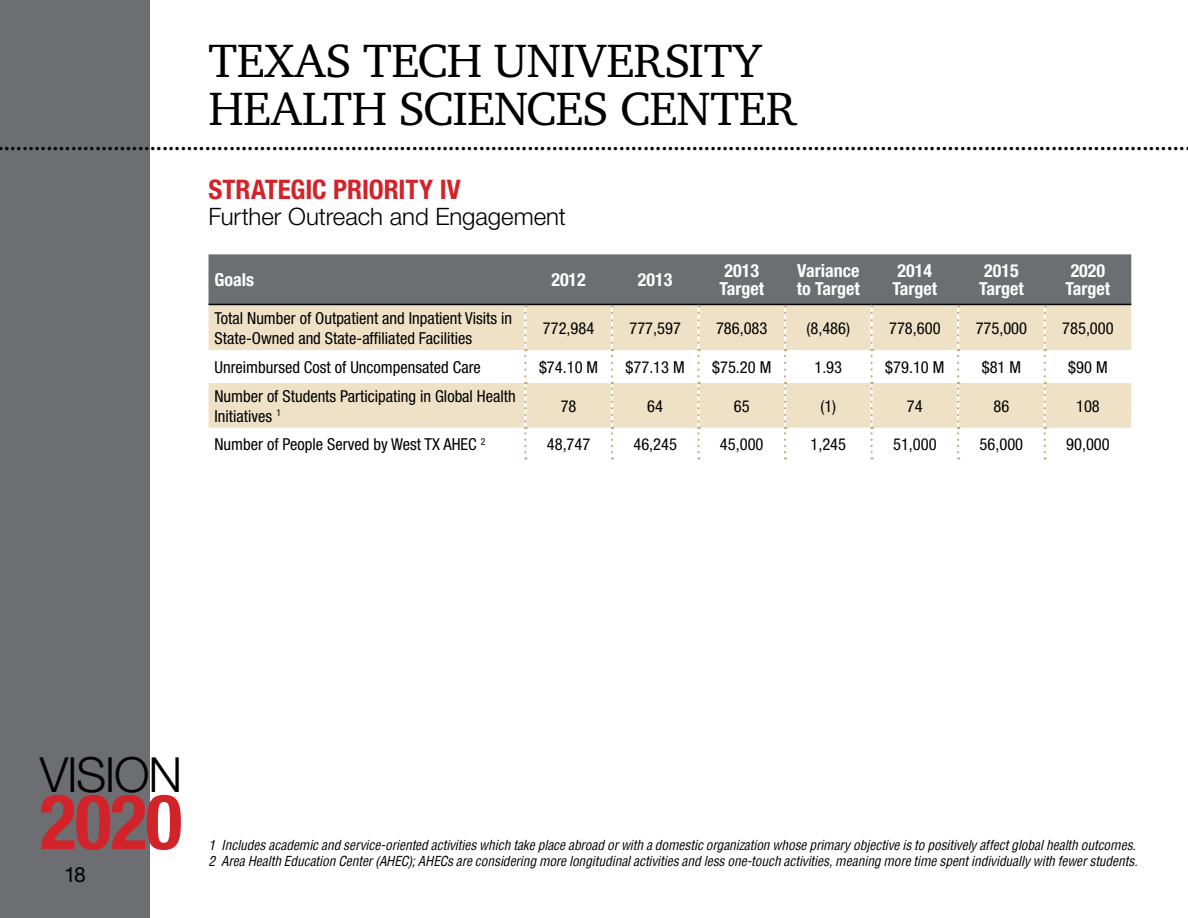
<style>
.page{position:relative;width:1188px;height:918px;background:#fff}
.page>*{position:absolute;margin:0;border:0;box-sizing:border-box;transform-origin:0 0}
.t1{font:700 condensed 76.5px "Helvetica Neue";color:#d2232a}
.t2{font:300 48.45px "Helvetica Neue";letter-spacing:-.03em;color:#000}
.t3{font:48px/48px "Charter BT";letter-spacing:-.01em;color:#000}
.t4{font:27px "Charter BT";color:#000}
.t5{font:700 condensed 27px "Helvetica Neue";color:#d2232a}
.t6{font:300 24px "Helvetica Neue";color:#000}
.t7{font:21px "Helvetica Neue";color:#000}
.t8{font:700 condensed 18px/18px "Helvetica Neue";color:#fff}
.t9{font:condensed 16.5px/19.8px "Helvetica Neue";color:#000}
.t10{font:italic condensed 13.5px/16.2px "Helvetica";letter-spacing:-.005em;color:#000}
</style>
<div class="page">
<div style="left:208px;top:254px;width:923px;height:50px;background:#6d6e71"></div>
<div style="left:208px;top:305px;width:923px;height:45px;background:#eee1c6"></div>
<svg style="left:208px;top:350px;width:923px;height:110px"></svg>
<hr style="left:524px;top:306px;width:2px;height:44px;background:#fff">
<hr style="left:611px;top:306px;width:2px;height:44px;background:#fff">
<hr style="left:697px;top:306px;width:3px;height:44px;background:#fff">
<hr style="left:784px;top:306px;width:2px;height:44px;background:#fff">
<hr style="left:870px;top:306px;width:3px;height:44px;background:#fff">
<hr style="left:957px;top:306px;width:2px;height:44px;background:#fff">
<hr style="left:1044px;top:306px;width:2px;height:44px;background:#fff">
<hr style="left:524px;top:350px;width:2px;height:33px;background:#fff">
<hr style="left:611px;top:350px;width:2px;height:33px;background:#fff">
<hr style="left:697px;top:350px;width:3px;height:33px;background:#fff">
<hr style="left:784px;top:350px;width:2px;height:33px;background:#fff">
<hr style="left:870px;top:350px;width:3px;height:33px;background:#fff">
<hr style="left:957px;top:350px;width:2px;height:33px;background:#fff">
<hr style="left:1044px;top:350px;width:2px;height:33px;background:#fff">
<hr style="left:524px;top:383px;width:2px;height:45px;background:#fff">
<hr style="left:611px;top:383px;width:2px;height:45px;background:#fff">
<hr style="left:697px;top:383px;width:3px;height:45px;background:#fff">
<hr style="left:784px;top:383px;width:2px;height:45px;background:#fff">
<hr style="left:870px;top:383px;width:3px;height:45px;background:#fff">
<hr style="left:957px;top:383px;width:2px;height:45px;background:#fff">
<hr style="left:1044px;top:383px;width:2px;height:45px;background:#fff">
<hr style="left:208px;top:304px;width:317px;height:1px;background:#000">
<hr style="left:525px;top:304px;width:87px;height:1px;background:#000">
<hr style="left:612px;top:304px;width:86px;height:1px;background:#000">
<hr style="left:698px;top:304px;width:87px;height:1px;background:#000">
<hr style="left:785px;top:304px;width:87px;height:1px;background:#000">
<hr style="left:872px;top:304px;width:86px;height:1px;background:#000">
<hr style="left:958px;top:304px;width:87px;height:1px;background:#000">
<hr style="left:1045px;top:304px;width:86px;height:1px;background:#000">
<svg style="left:524px;top:305px;width:2px;height:38px"></svg>
<svg style="left:611px;top:305px;width:2px;height:38px"></svg>
<svg style="left:697px;top:305px;width:3px;height:38px"></svg>
<svg style="left:784px;top:305px;width:2px;height:38px"></svg>
<svg style="left:870px;top:305px;width:3px;height:38px"></svg>
<svg style="left:957px;top:305px;width:2px;height:38px"></svg>
<svg style="left:1044px;top:305px;width:2px;height:38px"></svg>
<svg style="left:524px;top:349px;width:2px;height:27px"></svg>
<svg style="left:611px;top:349px;width:2px;height:27px"></svg>
<svg style="left:697px;top:349px;width:3px;height:27px"></svg>
<svg style="left:784px;top:349px;width:2px;height:27px"></svg>
<svg style="left:870px;top:349px;width:3px;height:27px"></svg>
<svg style="left:957px;top:349px;width:2px;height:27px"></svg>
<svg style="left:1044px;top:349px;width:2px;height:27px"></svg>
<svg style="left:524px;top:382px;width:2px;height:39px"></svg>
<svg style="left:611px;top:382px;width:2px;height:39px"></svg>
<svg style="left:697px;top:382px;width:3px;height:39px"></svg>
<svg style="left:784px;top:382px;width:2px;height:39px"></svg>
<svg style="left:870px;top:382px;width:3px;height:39px"></svg>
<svg style="left:957px;top:382px;width:2px;height:39px"></svg>
<svg style="left:1044px;top:382px;width:2px;height:39px"></svg>
<svg style="left:524px;top:427px;width:2px;height:33px"></svg>
<svg style="left:611px;top:427px;width:2px;height:33px"></svg>
<svg style="left:697px;top:427px;width:3px;height:33px"></svg>
<svg style="left:784px;top:427px;width:2px;height:33px"></svg>
<svg style="left:870px;top:427px;width:3px;height:33px"></svg>
<svg style="left:957px;top:427px;width:2px;height:33px"></svg>
<svg style="left:1044px;top:427px;width:2px;height:33px"></svg>
<div style="left:0;top:0;width:150px;height:918px;background:#6d6e71"></div>
<h3 class="t3" style="left:208px;top:36px;width:590px">TEXAS TECH UNIVERSITY<br>HEALTH SCIENCES CENTER</h3>
<h3 class="t4" style="left:-3px;top:124px;width:1190px">...................................................................................................................................................................................................</h3>
<h3 class="t5" style="left:208px;top:173px;width:28px">Strategic</h3>
<h3 class="t5" style="left:333px;top:173px;width:27px">Priorit</h3>
<h3 class="t5" style="left:419px;top:173px;width:43px">y IV</h3>
<h3 class="t6" style="left:208px;top:202px;width:359px">Further Outreach and Engagement</h3>
<p class="t8" style="left:214px;top:271px;width:41px">Goals</p>
<p class="t8" style="left:551px;top:271px;width:36px">2012</p>
<p class="t8" style="left:638px;top:271px;width:36px">2013</p>
<p class="t8" style="left:719px;top:262px;width:46px">2013<br>Target</p>
<p class="t8" style="left:797px;top:262px;width:64px">Variance to Target</p>
<p class="t8" style="left:893px;top:262px;width:46px">2014<br>Target</p>
<p class="t8" style="left:979px;top:262px;width:46px">2015<br>Target</p>
<p class="t8" style="left:1066px;top:262px;width:46px">2020<br>Target</p>
<p class="t9" style="left:214px;top:308px;width:299px">Total Number of Outpatient and Inpatient Visits in<br>State-Owned and State-affiliated Facilities</p>
<p class="t9" style="left:543px;top:318px;width:53px">772,984</p>
<p class="t9" style="left:629px;top:318px;width:53px">777,597</p>
<p class="t9" style="left:716px;top:318px;width:53px">786,083</p>
<p class="t9" style="left:807px;top:318px;width:45px">(8,486)</p>
<p class="t9" style="left:889px;top:318px;width:53px">778,600</p>
<p class="t9" style="left:976px;top:318px;width:53px">775,000</p>
<p class="t9" style="left:1062px;top:318px;width:53px">785,000</p>
<p class="t9" style="left:214px;top:357px;width:268px">Unreimbursed Cost of Uncompensated Care</p>
<p class="t9" style="left:539px;top:357px;width:61px">$74.10 M</p>
<p class="t9" style="left:626px;top:357px;width:61px">$77.13 M</p>
<p class="t9" style="left:712px;top:357px;width:61px">$75.20 M</p>
<p class="t9" style="left:814px;top:357px;width:29px">1.93</p>
<p class="t9" style="left:885px;top:357px;width:61px">$79.10 M</p>
<p class="t9" style="left:982px;top:357px;width:41px">$81 M</p>
<p class="t9" style="left:1068px;top:357px;width:41px">$90 M</p>
<p class="t9" style="left:214px;top:386px;width:303px">Number of Students Participating in Global Health<br>Initiatives <sup>1</sup></p>
<p class="t9" style="left:561px;top:396px;width:17px">78</p>
<p class="t9" style="left:647px;top:396px;width:17px">64</p>
<p class="t9" style="left:734px;top:396px;width:17px">65</p>
<p class="t9" style="left:820px;top:396px;width:17px">(1)</p>
<p class="t9" style="left:907px;top:396px;width:17px">74</p>
<p class="t9" style="left:994px;top:396px;width:17px">86</p>
<p class="t9" style="left:1076px;top:396px;width:25px">108</p>
<p class="t9" style="left:214px;top:434px;width:272px">Number of People Served by West TX AHEC <sup>2</sup></p>
<p class="t9" style="left:547px;top:434px;width:45px">48,747</p>
<p class="t9" style="left:633px;top:434px;width:45px">46,245</p>
<p class="t9" style="left:720px;top:434px;width:45px">45,000</p>
<p class="t9" style="left:810px;top:434px;width:37px">1,245</p>
<p class="t9" style="left:893px;top:434px;width:45px">51,000</p>
<p class="t9" style="left:980px;top:434px;width:45px">56,000</p>
<p class="t9" style="left:1066px;top:434px;width:45px">90,000</p>
<h2 class="t2" style="left:40px;top:745px;width:144px">VISION</h2>
<h1 class="t1" style="left:40px;top:775px;width:144px">2020</h1>
<p class="t7" style="left:64px;top:862px;width:23px">18</p>
<p class="t10" style="left:208px;top:837px;width:931px">1 Includes academic and service-oriented activities which take place abroad or with a domestic organization whose primary objective is to positively affect global health outcomes.<br>2 Area Health Education Center (AHEC); AHECs are considering more longitudinal activities and less one-touch activities, meaning more time spent individually with fewer students.</p>
</div>
